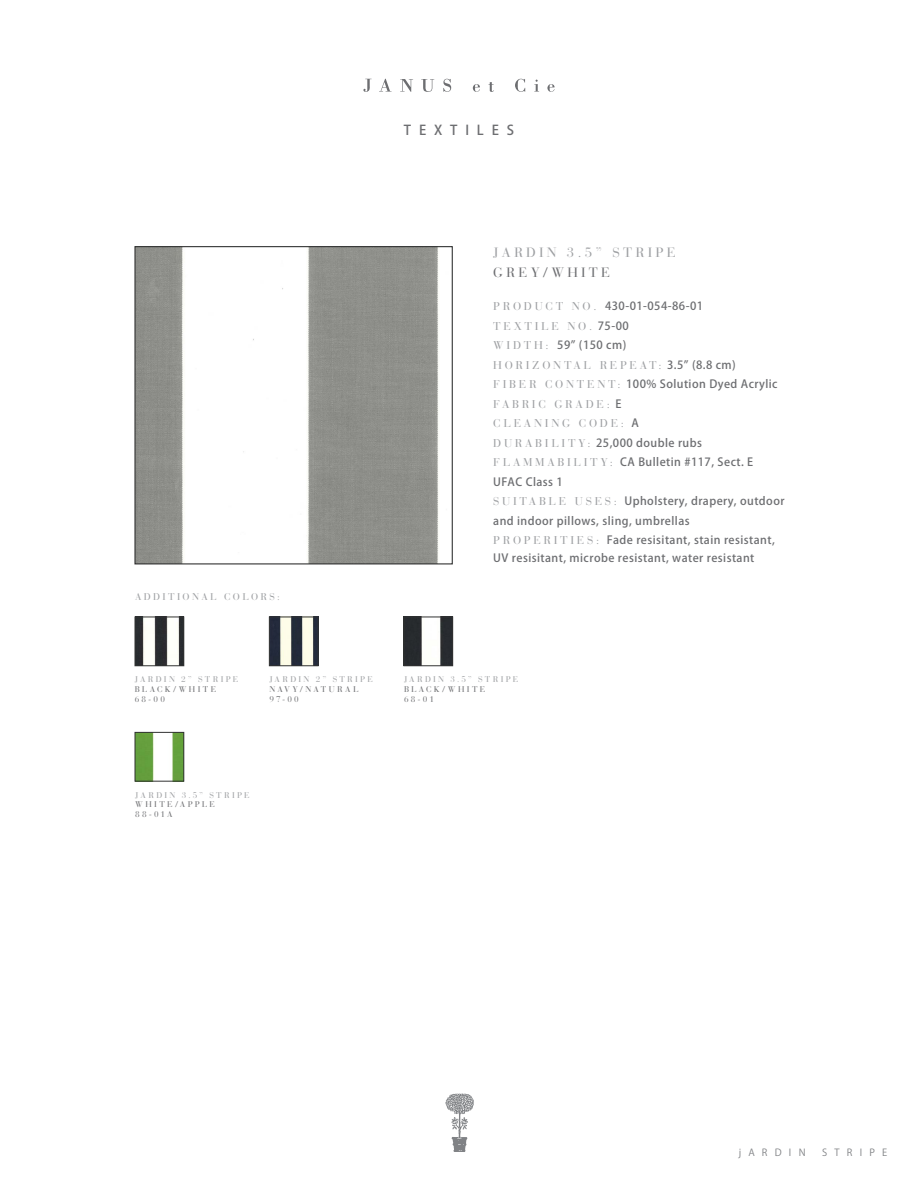
<style>
.page{position:relative;width:918px;height:1188px;background:#fff}
.page>*{position:absolute;margin:0;border:0;box-sizing:border-box;transform-origin:0 0}
.t1{font:13.5px "Bauer Bodoni";letter-spacing:.24em;color:#9d9fa2}
.t2{font:13.5px "Bauer Bodoni";letter-spacing:.24em;color:#6d6e71}
.t3{font:500 13.5px "Koz Go Pro";letter-spacing:.58em;color:#6d6e71}
.t4{font:500 11.25px/19.5px "Koz Go Pro";letter-spacing:.04em;color:#6d6e71}
.t5{font:11.25px/19.5px "Bauer Bodoni";letter-spacing:.24em;color:#9d9fa2}
.t6{font:9.75px "Bauer Bodoni";letter-spacing:.24em;color:#9d9fa2}
.t7{font:9.75px "Koz Go Pro";letter-spacing:.74em;color:#808285}
.t8{font:8.25px/9.9px "Bauer Bodoni";letter-spacing:.275em;color:#6d6e71}
.t9{font:8.25px "Bauer Bodoni";letter-spacing:.285em;color:#9d9fa2}
.s1{font-family:"Bauer Bodoni";font-weight:400;color:#9d9fa2}
.s2{font-family:"Koz Go Pro";font-weight:500;color:#6d6e71}
</style>
<div class="page">
<svg style="left:363px;top:79px;width:9px;height:13px"></svg>
<svg style="left:379px;top:79px;width:13px;height:13px"></svg>
<svg style="left:400px;top:79px;width:13px;height:13px"></svg>
<svg style="left:421px;top:79px;width:13px;height:13px"></svg>
<svg style="left:443px;top:79px;width:8px;height:13px"></svg>
<svg style="left:473px;top:84px;width:7px;height:8px"></svg>
<svg style="left:489px;top:82px;width:5px;height:10px"></svg>
<svg style="left:515px;top:79px;width:10px;height:13px"></svg>
<svg style="left:534px;top:80px;width:5px;height:12px"></svg>
<svg style="left:547px;top:84px;width:8px;height:8px"></svg>
<svg style="left:445px;top:1093px;width:29px;height:59px"></svg>
<img style="left:136px;top:248px;width:303px;height:314px">
<div style="left:134px;top:246px;width:319px;height:318px;border:1px solid #313232"></div>
<img style="left:137px;top:734px;width:45px;height:46px">
<div style="left:135px;top:732px;width:49px;height:50px;border:1px solid #313232"></div>
<img style="left:137px;top:619px;width:45px;height:45px">
<div style="left:135px;top:617px;width:49px;height:49px;border:1px solid #313232"></div>
<img style="left:271px;top:619px;width:46px;height:45px">
<div style="left:269px;top:617px;width:50px;height:49px;border:1px solid #313232"></div>
<img style="left:405px;top:619px;width:46px;height:45px">
<div style="left:403px;top:617px;width:50px;height:49px;border:1px solid #313232"></div>
<p class="t3" style="left:404px;top:121px;width:112px">TEXTILES</p>
<p class="t6" style="left:135px;top:591px;width:146px">ADDITIONAL COLORS:</p>
<p class="t9" style="left:135px;top:674px;width:105px">JARDIN 2” STRIPE</p>
<p class="t8" style="left:135px;top:684px;width:83px">BLACK/WHITE<br>68-00</p>
<p class="t9" style="left:269px;top:674px;width:105px">JARDIN 2” STRIPE</p>
<p class="t8" style="left:269px;top:684px;width:91px">NAVY/NATURAL<br>97-00</p>
<p class="t1" style="left:493px;top:244px;width:184px">JARDIN 3.5” STRIPE</p>
<p class="t2" style="left:493px;top:264px;width:118px">GREY/WHITE</p>
<p class="t4" style="left:493px;top:297px;width:211px"><span class="s1">P R O D U C T N O .</span> 430-01-054-86-01</p>
<p class="t5" style="left:493px;top:316px;width:137px">TEXTILE NO. <span class="s2">75-00</span></p>
<p class="t4" style="left:493px;top:336px;width:135px"><span class="s1">W I D T H :</span> 59” (150 cm)</p>
<p class="t5" style="left:493px;top:355px;width:244px">HORIZONTAL REPEAT: <span class="s2">3.5” (8.8 cm)</span></p>
<p class="t4" style="left:493px;top:375px;width:286px"><span class="s1">F I B E R C O N T E N T:</span> 100% Solution Dyed Acrylic</p>
<p class="t5" style="left:493px;top:394px;width:147px">FABRIC GRADE: <span class="s2">E<br></span>CLEANING CODE: <span class="s2">A</span></p>
<p class="t4" style="left:493px;top:434px;width:293px"><span class="s1">D U R A B I L I T Y:</span> 25,000 double rubs<br><span class="s1">F L AMMAB I L I T Y:</span> CA Bulletin #117, Sect. E UFAC Class 1<br><span class="s1">S U I TA B L E U S E S :</span> Upholstery, drapery, outdoor and indoor pillows, sling, umbrellas<br><span class="s1">P R O P E R I T I E S :</span> Fade resisitant, stain resistant,</p>
<p class="t4" style="left:493px;top:549px;width:263px">UV resisitant, microbe resistant, water resistant</p>
<p class="t9" style="left:404px;top:674px;width:116px">JARDIN 3.5” STRIPE</p>
<p class="t8" style="left:404px;top:684px;width:83px">BLACK/WHITE<br>68-01</p>
<p class="t9" style="left:135px;top:790px;width:116px">JARDIN 3.5” STRIPE</p>
<p class="t8" style="left:135px;top:800px;width:81px">WHITE/APPLE<br>88-01A</p>
<p class="t7" style="left:739px;top:1146px;width:68px">jARDIN</p>
<p class="t7" style="left:822px;top:1146px;width:67px">STRIPE</p>
</div>
